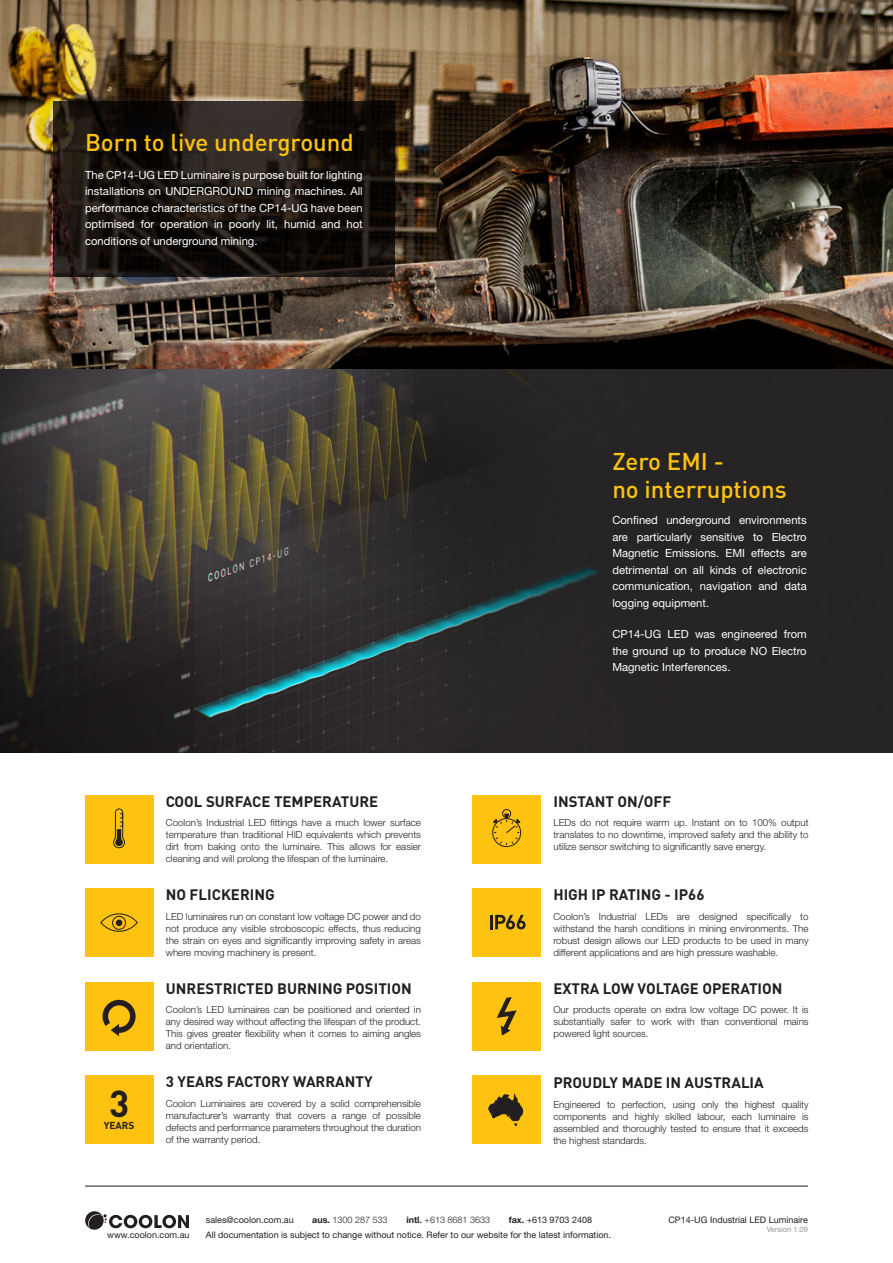
<style>
.page{position:relative;width:893px;height:1263px;background:#fff}
.page>*{position:absolute;margin:0;border:0;box-sizing:border-box;transform-origin:0 0}
.t1{font:700 37.05px "DIN Pro";color:#231f20}
.t2{font:500 24px "DIN Pro";color:#fec210}
.icon_ft_-_subhead{font:700 15px "DIN Pro";color:#231f20}
.key_ft_-_body{font:11.25px/16.5px "Helvetica Neue LT Std";color:#fff;text-align:justify}
.t3{font:700 10.05px "DIN Pro";color:#231f20}
.icon_ft_-_body{font:300 9.75px/12px "Helvetica Neue LT Std";color:#231f20;text-align:justify}
.t4{font:9px "Helvetica Neue LT Std";color:#231f20}
.t5{font:300 9px "Helvetica Neue LT Std";color:#231f20}
.t6{font:7.5px "Helvetica Neue LT Std";color:#939598}
.s1{font-weight:700}
</style>
<div class="page">
<hr style="left:85px;top:1186px;width:723px;height:1px;background:#231f20">
<svg style="left:85px;top:1211px;width:104px;height:19px"></svg>
<img style="left:0;top:0;width:893px;height:753px">
<svg style="left:53px;top:101px;width:342px;height:175px"></svg>
<div style="left:85px;top:795px;width:68px;height:68px;background:#fec210"></div>
<svg style="left:113px;top:808px;width:12px;height:40px"></svg>
<div style="left:85px;top:889px;width:68px;height:68px;background:#fec210"></div>
<div style="left:85px;top:982px;width:68px;height:68px;background:#fec210"></div>
<svg style="left:100px;top:913px;width:38px;height:19px"></svg>
<div style="left:116px;top:919px;width:6px;height:7px;background:#231f20;border-radius:50%"></div>
<div style="left:473px;top:889px;width:68px;height:68px;background:#fec210"></div>
<hr style="left:490px;top:915px;width:3px;height:14px;background:#231f20">
<svg style="left:495px;top:915px;width:31px;height:14px"></svg>
<svg style="left:103px;top:1000px;width:33px;height:36px"></svg>
<div style="left:473px;top:982px;width:68px;height:68px;background:#fec210"></div>
<div style="left:473px;top:1076px;width:68px;height:68px;background:#fec210"></div>
<div style="left:473px;top:795px;width:68px;height:68px;background:#fec210"></div>
<div style="left:492px;top:818px;width:29px;height:29px;border:1px solid #231f20;border-radius:50%"></div>
<svg style="left:493px;top:809px;width:27px;height:37px"></svg>
<svg style="left:497px;top:997px;width:20px;height:38px"></svg>
<svg style="left:488px;top:1093px;width:35px;height:33px"></svg>
<div style="left:85px;top:1076px;width:68px;height:68px;background:#fec210"></div>
<p class="t2" style="left:85px;top:126px;width:270px">Born to live underground</p>
<p class="key_ft_-_body" style="left:85px;top:166px;width:279px">The CP14-UG LED Luminaire is purpose built for lighting installations on UNDERGROUND mining machines. All performance characteristics of the CP14-UG have been optimised for operation in poorly lit, humid and hot conditions of underground mining.</p>
<p class="icon_ft_-_subhead" style="left:166px;top:791px;width:214px">COOL SURFACE TEMPERATURE</p>
<p class="icon_ft_-_body" style="left:166px;top:817px;width:257px">Coolon’s Industrial LED fittings have a much lower surface temperature than traditional HID equivalents which prevents dirt from baking onto the luminaire. This allows for easier cleaning and will prolong the lifespan of the luminaire.</p>
<h1 class="t1" style="left:109px;top:1078px;width:22px">3</h1>
<p class="t3" style="left:104px;top:1118px;width:32px">YEARS</p>
<p class="icon_ft_-_subhead" style="left:166px;top:885px;width:110px">NO FLICKERING</p>
<p class="icon_ft_-_body" style="left:166px;top:910px;width:257px">LED luminaires run on constant low voltage DC power and do not produce any visible stroboscopic effects, thus reducing the strain on eyes and significantly improving safety in areas where moving machinery is present.</p>
<p class="icon_ft_-_subhead" style="left:166px;top:978px;width:248px">UNRESTRICTED BURNING POSITION</p>
<p class="icon_ft_-_body" style="left:166px;top:1004px;width:257px">Coolon’s LED luminaires can be positioned and oriented in any desired way without affecting the lifespan of the product.<br>This gives greater flexibility when it comes to aiming angles and orientation.</p>
<p class="icon_ft_-_subhead" style="left:166px;top:1072px;width:208px">3 YEARS FACTORY WARRANTY</p>
<p class="icon_ft_-_body" style="left:166px;top:1097px;width:257px">Coolon Luminaires are covered by a solid comprehensible manufacturer’s warranty that covers a range of possible defects and performance parameters throughout the duration of the warranty period.</p>
<p class="t2" style="left:612px;top:444px;width:113px">Zero EMI -</p>
<p class="t2" style="left:612px;top:473px;width:176px">no interruptions</p>
<p class="key_ft_-_body" style="left:612px;top:512px;width:196px">Confined underground environments are particularly sensitive to Electro Magnetic Emissions. EMI effects are detrimental on all kinds of electronic communication, navigation and data logging equipment.</p>
<p class="key_ft_-_body" style="left:612px;top:626px;width:196px">CP14-UG LED was engineered from the ground up to produce NO Electro Magnetic Interferences.</p>
<p class="icon_ft_-_subhead" style="left:553px;top:791px;width:119px">INSTANT ON/OFF</p>
<p class="icon_ft_-_body" style="left:553px;top:817px;width:257px">LEDs do not require warm up. Instant on to 100% output translates to no downtime, improved safety and the ability to utilize sensor switching to significantly save energy.</p>
<p class="icon_ft_-_subhead" style="left:553px;top:885px;width:153px">HIGH IP RATING - IP66</p>
<p class="icon_ft_-_body" style="left:553px;top:910px;width:257px">Coolon’s Industrial LEDs are designed specifically to withstand the harsh conditions in mining environments. The robust design allows our LED products to be used in many different applications and are high pressure washable.</p>
<p class="icon_ft_-_subhead" style="left:553px;top:978px;width:231px">EXTRA LOW VOLTAGE OPERATION</p>
<p class="icon_ft_-_body" style="left:553px;top:1004px;width:257px">Our products operate on extra low voltage DC power. It is substantially safer to work with than conventional mains powered light sources.</p>
<p class="icon_ft_-_subhead" style="left:553px;top:1073px;width:212px">PROUDLY MADE IN AUSTRALIA</p>
<p class="icon_ft_-_body" style="left:553px;top:1098px;width:257px">Engineered to perfection, using only the highest quality components and highly skilled labour, each luminaire is assembled and thoroughly tested to ensure that it exceeds the highest standards.</p>
<p class="t4" style="left:206px;top:1214px;width:89px">sales@coolon.com.au</p>
<p class="t5" style="left:312px;top:1214px;width:77px"><span class="s1">aus.</span> 1300 287 533</p>
<p class="t5" style="left:406px;top:1214px;width:85px"><span class="s1">intl.</span> +613 8681 3633</p>
<p class="t4" style="left:509px;top:1214px;width:85px"><span class="s1">fax.</span> +613 9703 2408</p>
<p class="t4" style="left:107px;top:1229px;width:84px">www.coolon.com.au</p>
<p class="t4" style="left:206px;top:1229px;width:407px">All documentation is subject to change without notice. Refer to our website for the latest information.</p>
<p class="t4" style="left:668px;top:1214px;width:141px">CP14-UG Industrial LED Luminaire</p>
<p class="t6" style="left:767px;top:1224px;width:43px">Version 1.09</p>
</div>
